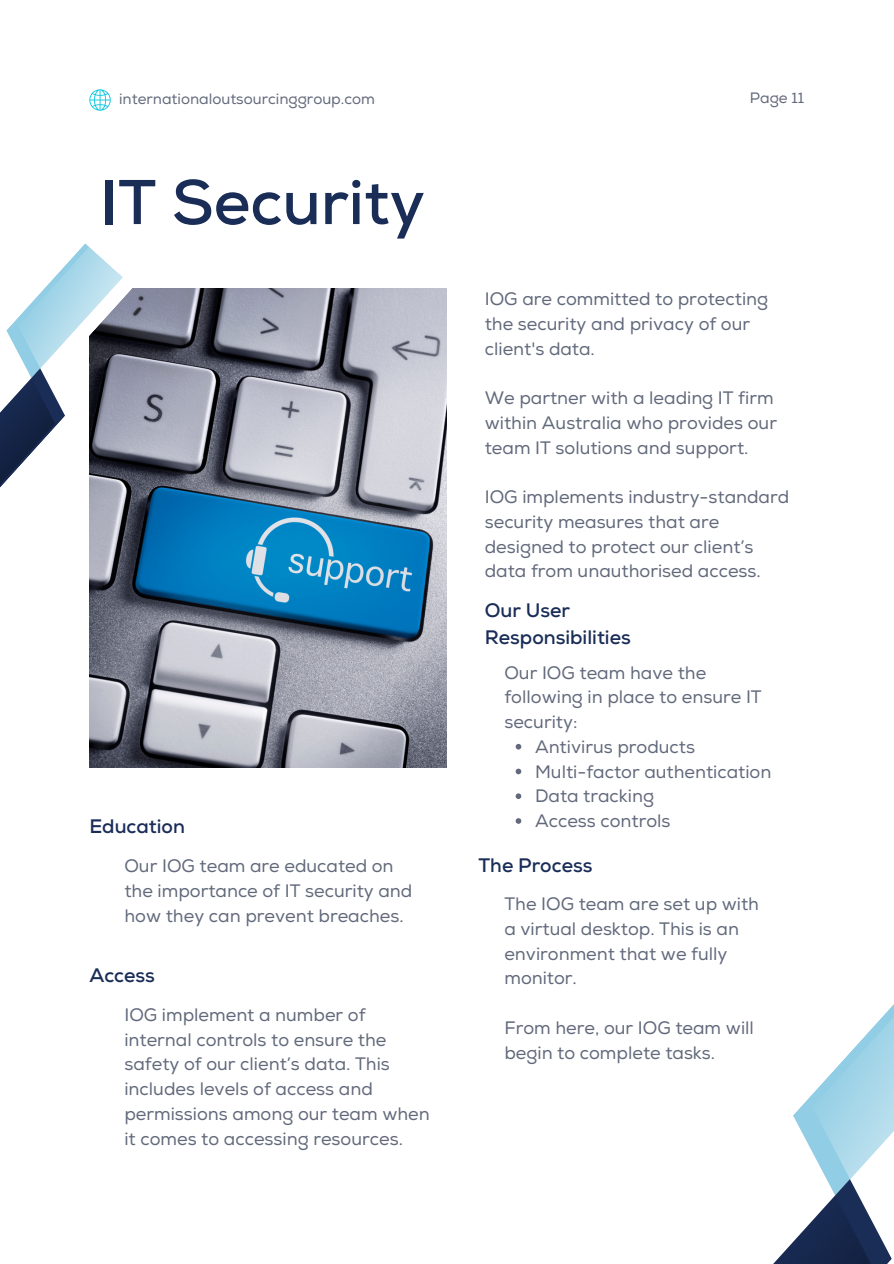
<style>
.page{position:relative;width:894px;height:1264px;background:#fff}
.page>*{position:absolute;margin:0;border:0;box-sizing:border-box;transform-origin:0 0}
.t1{font:700 63px "Nexa";color:#1a2d57}
.t2{font:700 19.5px/27px "Nexa";color:#1a2d57}
.t3{font:18px/24.8px "Nexa";color:#61697b}
.t4{font:15px "Nexa";color:#61697b}
</style>
<div class="page">
<svg style="left:774px;top:1005px;width:119px;height:258px"></svg>
<svg style="left:89px;top:89px;width:22px;height:22px"></svg>
<img style="left:89px;top:289px;width:357px;height:478px">
<svg style="left:89px;top:288px;width:44px;height:351px;background:#636674"></svg>
<svg style="left:0;top:243px;width:123px;height:391px"></svg>
<svg style="left:515px;top:744px;width:6px;height:5px"></svg>
<svg style="left:515px;top:768px;width:6px;height:6px"></svg>
<svg style="left:515px;top:793px;width:6px;height:6px"></svg>
<svg style="left:515px;top:818px;width:6px;height:5px"></svg>
<p class="t4" style="left:119px;top:90px;width:257px">internationaloutsourcinggroup.com</p>
<p class="t1" style="left:100px;top:165px;width:326px">IT Security</p>
<h2 class="t2" style="left:89px;top:813px;width:97px">Education</h2>
<h3 class="t3" style="left:124px;top:854px;width:289px">Our IOG team are educated on the importance of IT security and how they can prevent breaches.</h3>
<h2 class="t2" style="left:89px;top:962px;width:67px">Access</h2>
<h3 class="t3" style="left:124px;top:1002px;width:307px">IOG implement a number of internal controls to ensure the safety of our client’s data. This includes levels of access and permissions among our team when it comes to accessing resources.</h3>
<p class="t4" style="left:749px;top:89px;width:56px">Page 11</p>
<p class="t3" style="left:484px;top:287px;width:285px">IOG are committed to protecting the security and privacy of our client's data.</p>
<h1 class="t3" style="left:484px;top:386px;width:294px">We partner with a leading IT firm within Australia who provides our team IT solutions and support.</h1>
<p class="t3" style="left:484px;top:485px;width:306px">IOG implements industry-standard security measures that are designed to protect our client’s data from unauthorised access.</p>
<p class="t2" style="left:484px;top:597px;width:147px">Our User<br>Responsibilities</p>
<h2 class="t3" style="left:504px;top:660px;width:259px">Our IOG team have the following in place to ensure IT security:</h2>
<h3 class="t3" style="left:535px;top:735px;width:161px">Antivirus products</h3>
<h3 class="t3" style="left:535px;top:759px;width:238px">Multi-factor authentication</h3>
<h3 class="t3" style="left:535px;top:784px;width:120px">Data tracking</h3>
<h2 class="t3" style="left:535px;top:809px;width:137px">Access controls</h2>
<p class="t2" style="left:478px;top:852px;width:115px">The Process</p>
<h3 class="t3" style="left:504px;top:892px;width:256px">The IOG team are set up with a virtual desktop. This is an environment that we fully monitor.</h3>
<p class="t3" style="left:504px;top:1015px;width:251px">From here, our IOG team will begin to complete tasks.</p>
</div>
